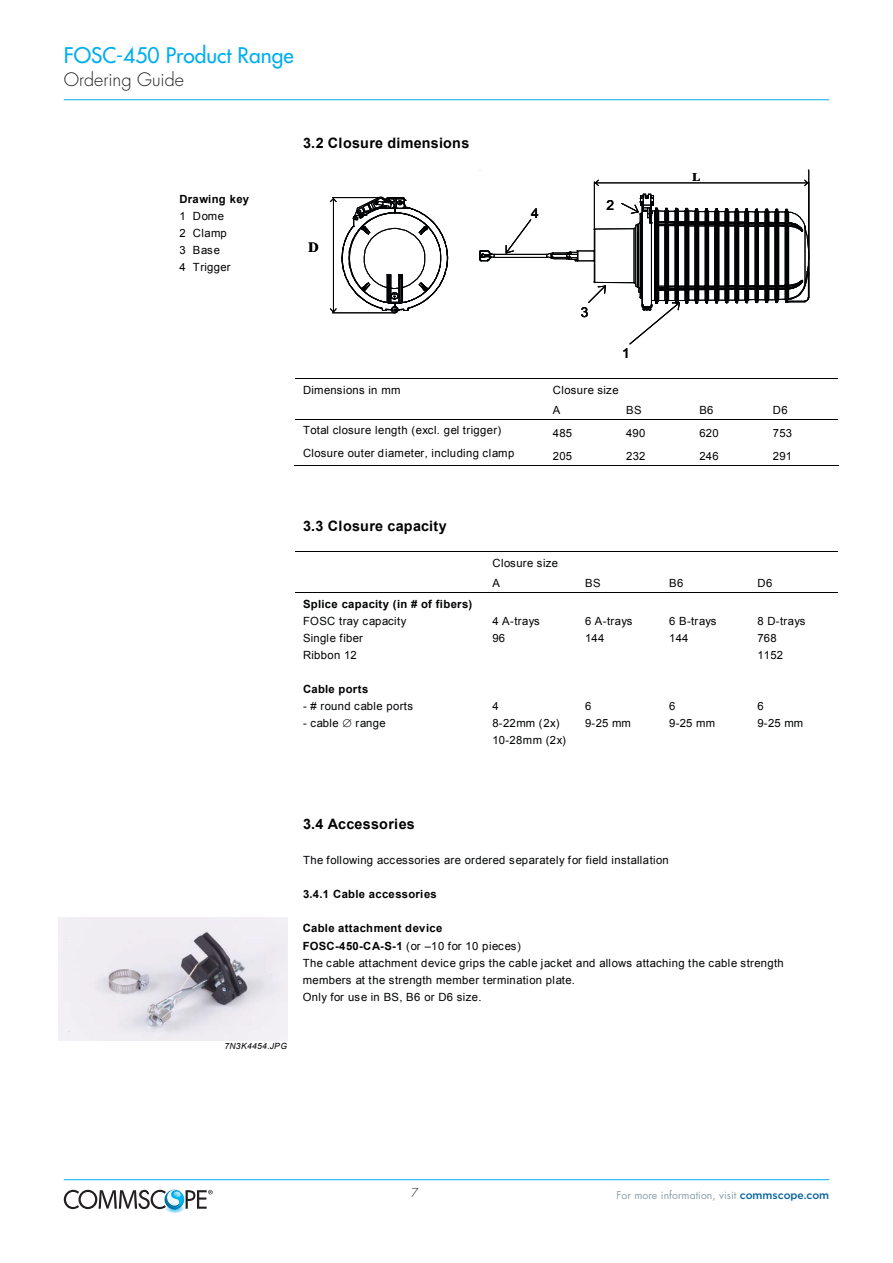
<style>
.page{position:relative;width:893px;height:1263px;background:#fff}
.page>*{position:absolute;margin:0;border:0;box-sizing:border-box;transform-origin:0 0}
.t1{font:500 21px "Futura Std";color:#00aeef}
.t2{font:300 18px "Futura Std";color:#231f20}
.t3{font:700 14.4px "Arial";letter-spacing:.015em;color:#010203}
.t4{font:700 14.1px "Times";color:#010203}
.t5{font:13.8px "Arial";color:#010203}
.t6{font:300 12px "Futura Std";color:#231f20}
.t7{font:700 11.85px "Times";color:#010203}
.t8{font:11.25px/17.1px "Arial";letter-spacing:.025em;color:#010203}
.t9{font:11.25px/19.8px "Arial";letter-spacing:.045em;color:#010203}
.t10{font:700 11.25px "Arial";letter-spacing:.025em;color:#010203}
.t11{font:10.5px "Futura Std";color:#8da0aa}
.t12{font:italic 8.55px "Arial";letter-spacing:.045em;color:#010203}
.s1{font-weight:700}
.s2{font-family:"Gotham";font-weight:500;color:#005e9e}
</style>
<div class="page">
<hr style="left:64px;top:1179px;width:765px;height:1px;background:#00aeef">
<hr style="left:64px;top:99px;width:765px;height:1px;background:#00aeef">
<svg style="left:64px;top:1189px;width:149px;height:24px"></svg>
<hr style="left:808px;top:170px;width:1px;height:105px;background:#010203">
<svg style="left:330px;top:180px;width:479px;height:165px"></svg>
<hr style="left:295px;top:378px;width:250px;height:1px;background:#010203">
<hr style="left:545px;top:378px;width:292px;height:1px;background:#010203">
<hr style="left:295px;top:419px;width:542px;height:1px;background:#010203">
<hr style="left:294px;top:465px;width:251px;height:1px;background:#010203">
<hr style="left:544px;top:465px;width:75px;height:1px;background:#010203">
<hr style="left:618px;top:465px;width:74px;height:1px;background:#010203">
<hr style="left:691px;top:465px;width:74px;height:1px;background:#010203">
<hr style="left:764px;top:465px;width:74px;height:1px;background:#010203">
<hr style="left:295px;top:551px;width:542px;height:1px;background:#010203">
<hr style="left:295px;top:592px;width:542px;height:1px;background:#010203">
<img style="left:59px;top:918px;width:228px;height:123px">
<h1 class="t1" style="left:64px;top:42px;width:231px">FOSC-450 Product Range</h1>
<h2 class="t2" style="left:64px;top:68px;width:122px">Ordering Guide</h2>
<p class="t8" style="left:180px;top:190px;width:71px"><span class="s1">Drawing key<br></span>1 Dome<br>2 Clamp<br>3 Base<br>4 Trigger</p>
<p class="t3" style="left:303px;top:133px;width:168px">3.2 Closure dimensions</p>
<p class="t4" style="left:308px;top:233px;width:12px">D</p>
<p class="t5" style="left:531px;top:204px;width:9px">4</p>
<p class="t5" style="left:606px;top:196px;width:9px">2</p>
<p class="t5" style="left:581px;top:303px;width:9px">3</p>
<p class="t5" style="left:622px;top:344px;width:9px">1</p>
<p class="t7" style="left:692px;top:165px;width:9px">L</p>
<p class="t8" style="left:303px;top:381px;width:99px">Dimensions in mm</p>
<p class="t9" style="left:553px;top:380px;width:67px">Closure size<br>A</p>
<p class="t8" style="left:626px;top:401px;width:17px">BS</p>
<p class="t8" style="left:699px;top:401px;width:16px">B6</p>
<p class="t8" style="left:773px;top:401px;width:16px">D6</p>
<p class="t8" style="left:303px;top:422px;width:200px">Total closure length (excl. gel trigger)</p>
<p class="t8" style="left:553px;top:425px;width:21px">485</p>
<p class="t8" style="left:626px;top:425px;width:21px">490</p>
<p class="t8" style="left:699px;top:425px;width:21px">620</p>
<p class="t8" style="left:773px;top:425px;width:21px">753</p>
<p class="t9" style="left:303px;top:443px;width:213px">Closure outer diameter, including clamp</p>
<p class="t8" style="left:553px;top:447px;width:21px">205</p>
<p class="t8" style="left:626px;top:447px;width:21px">232</p>
<p class="t8" style="left:699px;top:447px;width:21px">246</p>
<p class="t8" style="left:773px;top:447px;width:21px">291</p>
<p class="t3" style="left:303px;top:516px;width:145px">3.3 Closure capacity</p>
<p class="t8" style="left:303px;top:595px;width:171px"><span class="s1">Splice capacity (in # of fibers)<br></span>FOSC tray capacity<br>Single fiber<br>Ribbon 12</p>
<p class="t10" style="left:303px;top:682px;width:67px">Cable ports</p>
<p class="t8" style="left:303px;top:698px;width:111px">- # round cable ports</p>
<p class="t8" style="left:303px;top:715px;width:84px">- cable ∅ range</p>
<p class="t9" style="left:492px;top:553px;width:67px">Closure size<br>A</p>
<p class="t8" style="left:585px;top:574px;width:17px">BS</p>
<p class="t8" style="left:669px;top:574px;width:16px">B6</p>
<p class="t8" style="left:757px;top:574px;width:16px">D6</p>
<p class="t8" style="left:492px;top:612px;width:49px">4 A-trays<br>96</p>
<p class="t8" style="left:585px;top:612px;width:49px">6 A-trays<br>144</p>
<p class="t8" style="left:669px;top:612px;width:49px">6 B-trays<br>144</p>
<p class="t8" style="left:757px;top:612px;width:50px">8 D-trays<br>768<br>1152</p>
<p class="t9" style="left:492px;top:698px;width:75px;line-height:17.1px">4<br>8-22mm (2x)<br>10-28mm (2x)</p>
<p class="t8" style="left:585px;top:698px;width:47px">6<br>9-25 mm</p>
<p class="t8" style="left:669px;top:698px;width:47px">6<br>9-25 mm</p>
<p class="t8" style="left:757px;top:698px;width:47px">6<br>9-25 mm</p>
<p class="t12" style="left:224px;top:1040px;width:64px">7N3K4454.JPG</p>
<p class="t3" style="left:303px;top:814px;width:113px">3.4 Accessories</p>
<p class="t8" style="left:303px;top:852px;width:367px">The following accessories are ordered separately for field installation</p>
<p class="t10" style="left:303px;top:887px;width:135px">3.4.1 Cable accessories</p>
<p class="t8" style="left:303px;top:920px;width:483px"><span class="s1">Cable attachment device<br>FOSC-450-CA-S-1</span> (or –10 for 10 pieces)<br>The cable attachment device grips the cable jacket and allows attaching the cable strength members at the strength member termination plate.<br>Only for use in BS, B6 or D6 size.</p>
<p class="t6" style="left:411px;top:1185px;width:9px">7</p>
<p class="t11" style="left:616px;top:1188px;width:214px">For more information, visit <span class="s2">commscope.com</span></p>
</div>
